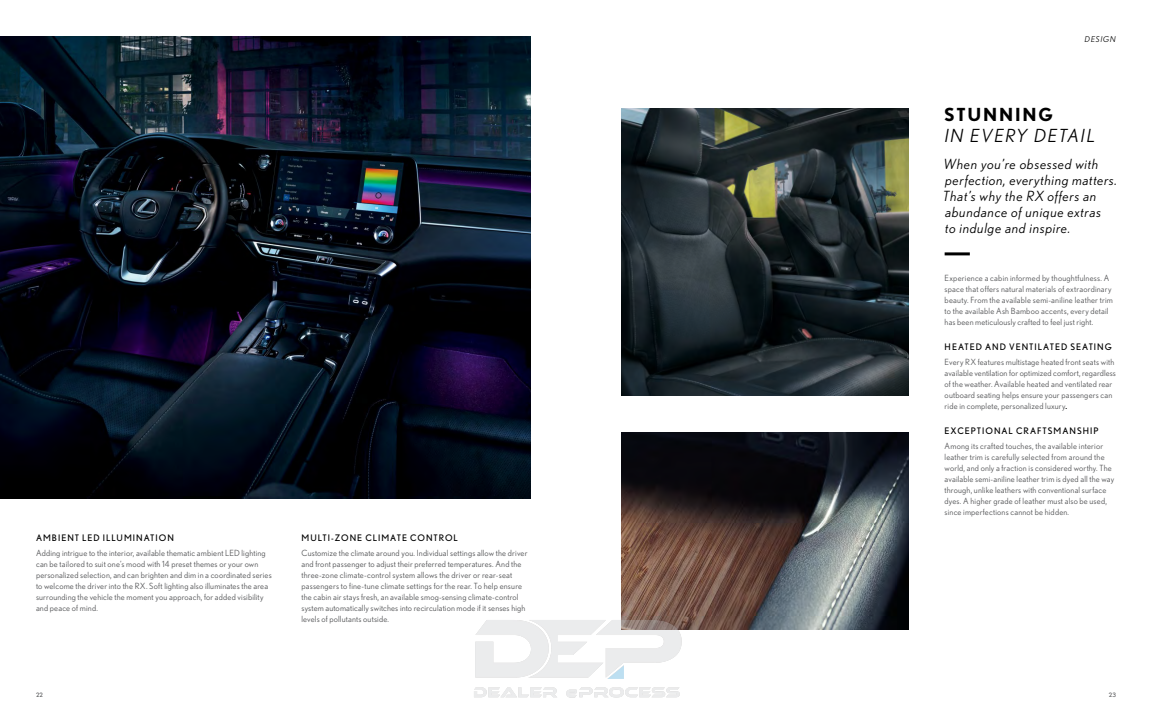
<style>
.page{position:relative;width:1152px;height:720px;background:#fff}
.page>*{position:absolute;margin:0;border:0;box-sizing:border-box;transform-origin:0 0}
.Medium_Subhead__Ital{font:italic 18px "Nobel";letter-spacing:.1em;color:#000}
.Medium_Subhead__Ital-2{font:700 18px "Nobel";letter-spacing:.1em;color:#000}
.Medium_Subhead_2__It{font:italic 14px/16px "Nobel";letter-spacing:.05em;color:#000}
.small_headlines{font:9px "Nobel";letter-spacing:.11em;color:#000}
.Body_Copy_80K{font:9px "Nobel";letter-spacing:.11em;color:#000}
.small_headlines-2{font:8.5px/11px "Nobel";letter-spacing:.02em;color:#58595b}
.Body_Copy_80K-2{font:8.5px/11px "Nobel";letter-spacing:.02em;color:#58595b}
.Section_Head{font:italic 8px "Nobel";letter-spacing:.1em;color:#000}
.t1{font:6px "Nobel";color:#58595b}
.s1{font-size:9px;color:#000}
</style>
<div class="page">
<img style="left:621px;top:108px;width:288px;height:288px">
<img style="left:621px;top:432px;width:288px;height:198px">
<img style="left:0;top:36px;width:531px;height:462px">
<hr style="left:945px;top:252px;width:25px;height:3px;background:#000">
<img style="left:474px;top:599px;width:217px;height:99px">
<p class="Section_Head" style="left:1085px;top:34px;width:33px">DESIGN</p>
<p class="Body_Copy_80K" style="left:36px;top:532px;width:139px">AMBIENT LED ILLUMINATION</p>
<p class="Body_Copy_80K-2" style="left:36px;top:547px;width:237px">Adding intrigue to the interior, available thematic ambient LED lighting can be tailored to suit one’s mood with 14 preset themes or your own personalized selection, and can brighten and dim in a coordinated series to welcome the driver into the RX. Soft lighting also illuminates the area surrounding the vehicle the moment you approach, for added visibility and peace of mind.</p>
<p class="small_headlines" style="left:301px;top:532px;width:158px">MULTI-ZONE CLIMATE CONTROL</p>
<p class="small_headlines-2" style="left:301px;top:547px;width:227px">Customize the climate around you. Individual settings allow the driver and front passenger to adjust their preferred temperatures. And the three-zone climate-control system allows the driver or rear-seat passengers to fine-tune climate settings for the rear. To help ensure the cabin air stays fresh, an available smog-sensing climate-control system automatically switches into recirculation mode if it senses high levels of pollutants outside.</p>
<p class="Medium_Subhead__Ital-2" style="left:944px;top:104px;width:110px">STUNNING</p>
<p class="Medium_Subhead__Ital" style="left:945px;top:125px;width:152px">IN EVERY DETAIL</p>
<p class="Medium_Subhead_2__It" style="left:943px;top:156px;width:175px">When you’re obsessed with perfection, everything matters.<br>That’s why the RX offers an abundance of unique extras<br>to indulge and inspire.</p>
<p class="Body_Copy_80K-2" style="left:945px;top:273px;width:170px">Experience a cabin informed by thoughtfulness. A space that offers natural materials of extraordinary beauty. From the available semi-aniline leather trim to the available Ash Bamboo accents, every detail has been meticulously crafted to feel just right.</p>
<p class="small_headlines" style="left:945px;top:342px;width:169px">HEATED AND VENTILATED SEATING</p>
<p class="small_headlines-2" style="left:945px;top:356px;width:173px">Every RX features multistage heated front seats with available ventilation for optimized comfort, regardless of the weather. Available heated and ventilated rear outboard seating helps ensure your passengers can ride in complete, personalized luxury<span class="s1">.</span></p>
<p class="small_headlines" style="left:945px;top:425px;width:155px">EXCEPTIONAL CRAFTSMANSHIP</p>
<p class="small_headlines-2" style="left:945px;top:440px;width:171px">Among its crafted touches, the available interior leather trim is carefully selected from around the world, and only a fraction is considered worthy. The available semi-aniline leather trim is dyed all the way through, unlike leathers with conventional surface dyes. A higher grade of leather must also be used, since imperfections cannot be hidden.</p>
<p class="t1" style="left:36px;top:692px;width:9px">22</p>
<p class="t1" style="left:1109px;top:692px;width:9px">23</p>
</div>
